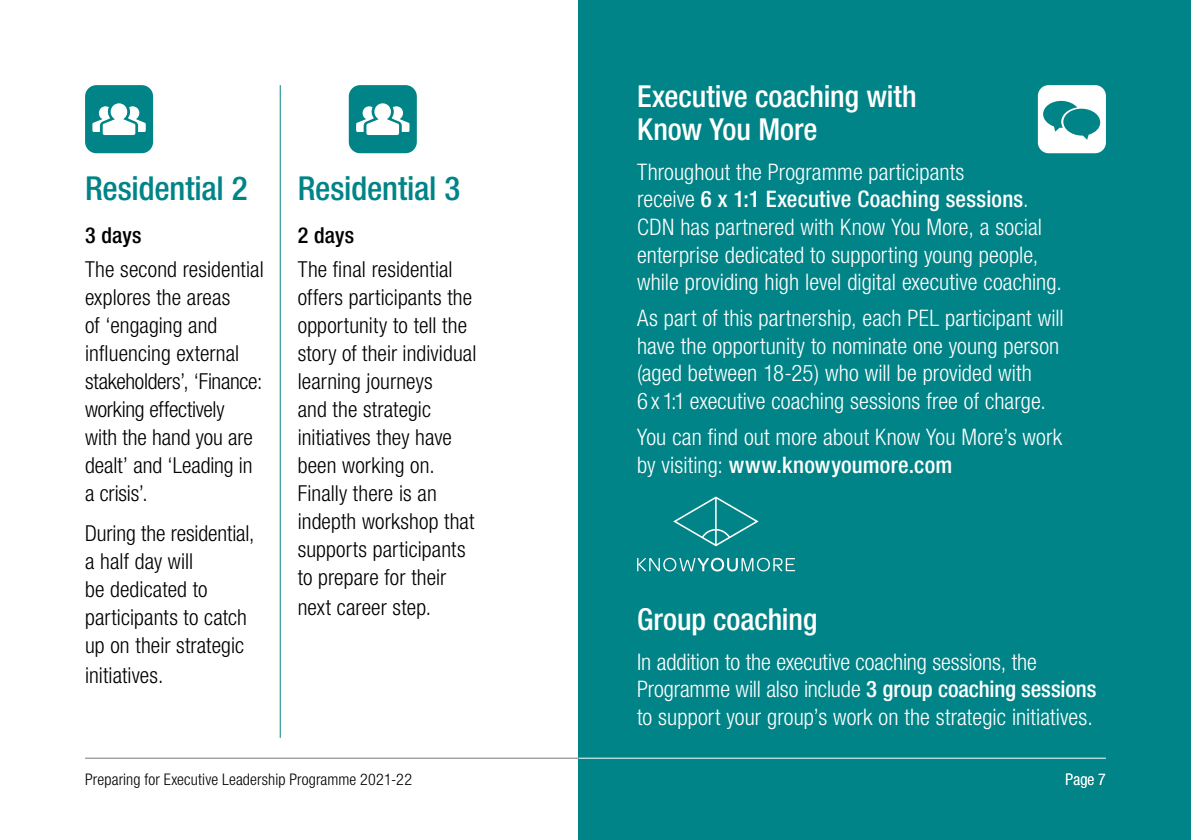
<style>
.page{position:relative;width:1191px;height:840px;background:#fff}
.page>*{position:absolute;margin:0;border:0;box-sizing:border-box;transform-origin:0 0}
.t1{font:500 condensed 33px "Helvetica Neue LT";letter-spacing:-.005em;color:#008487}
.t2{font:500 condensed 30.2px/33px "Helvetica Neue LT";letter-spacing:-.005em;color:#fff}
.t3{font:300 condensed 22.8px/27.6px "Helvetica Neue LT";letter-spacing:.005em;color:#fff}
.t4{font:300 condensed 22px/28px "Helvetica Neue LT";letter-spacing:.005em;color:#000}
.t5{font:500 condensed 22px "Helvetica Neue LT";letter-spacing:.01em;color:#000}
.t6{font:300 condensed 16px "Helvetica Neue LT";letter-spacing:.01em;color:#000}
.t7{font:300 condensed 16px "Helvetica Neue LT";color:#fff}
.s1{font-weight:500}
</style>
<div class="page">
<hr style="left:85px;top:757px;width:1021px;height:1px;background:#77787b">
<div style="left:578px;top:0;width:613px;height:839px;background:#008487"></div>
<div style="left:85px;top:85px;width:68px;height:68px;background:#008487;border-radius:11px"></div>
<svg style="left:92px;top:103px;width:54px;height:32px"></svg>
<div style="left:349px;top:85px;width:68px;height:68px;background:#008487;border-radius:11px"></div>
<svg style="left:356px;top:103px;width:53px;height:32px"></svg>
<hr style="left:578px;top:757px;width:528px;height:1px;background:#fff">
<hr style="left:280px;top:85px;width:1px;height:652px;background:#008487">
<div style="left:1037px;top:85px;width:69px;height:68px;background:#fff;border-radius:11px"></div>
<svg style="left:1043px;top:100px;width:57px;height:40px"></svg>
<svg style="left:637px;top:557px;width:158px;height:14px"></svg>
<svg style="left:673px;top:496px;width:85px;height:50px"></svg>
<h1 class="t1" style="left:85px;top:168px;width:164px">Residential 2</h1>
<p class="t5" style="left:85px;top:222px;width:58px">3 days</p>
<p class="t4" style="left:85px;top:255px;width:180px">The second residential explores the areas<br>of ‘engaging and influencing external stakeholders’, ‘Finance: working effectively<br>with the hand you are dealt’ and ‘Leading in a crisis’.</p>
<p class="t4" style="left:85px;top:518px;width:171px">During the residential, a half day will<br>be dedicated to participants to catch up on their strategic</p>
<p class="t4" style="left:85px;top:660px;width:80px">initiatives.</p>
<h1 class="t1" style="left:298px;top:168px;width:164px">Residential 3</h1>
<p class="t5" style="left:298px;top:222px;width:58px">2 days</p>
<p class="t4" style="left:298px;top:255px;width:180px">The final residential offers participants the opportunity to tell the story of their individual learning journeys<br>and the strategic initiatives they have been working on.<br>Finally there is an indepth workshop that supports participants to prepare for their</p>
<p class="t4" style="left:298px;top:593px;width:135px">next career step.</p>
<h2 class="t2" style="left:637px;top:79px;width:281px">Executive coaching with<br>Know You More</h2>
<p class="t3" style="left:637px;top:158px;width:426px">Throughout the Programme participants<br>receive <span class="s1">6 x 1:1 Executive Coaching sessions</span>.<br>CDN has partnered with Know You More, a social enterprise dedicated to supporting young people, while providing high level digital executive coaching.</p>
<p class="t3" style="left:637px;top:304px;width:428px">As part of this partnership, each PEL participant will have the opportunity to nominate one young person (aged between 18-25) who will be provided with<br>6 x 1:1 executive coaching sessions free of charge.</p>
<p class="t3" style="left:637px;top:423px;width:426px">You can find out more about Know You More’s work by visiting: <span class="s1">www.knowyoumore.com</span></p>
<h2 class="t2" style="left:637px;top:602px;width:182px">Group coaching</h2>
<p class="t3" style="left:637px;top:647px;width:461px">In addition to the executive coaching sessions, the<br>Programme will also include <span class="s1">3 group coaching sessions </span>to support your group’s work on the strategic initiatives.</p>
<p class="t6" style="left:85px;top:770px;width:328px">Preparing for Executive Leadership Programme 2021-22</p>
<p class="t7" style="left:1065px;top:770px;width:42px">Page 7</p>
</div>
